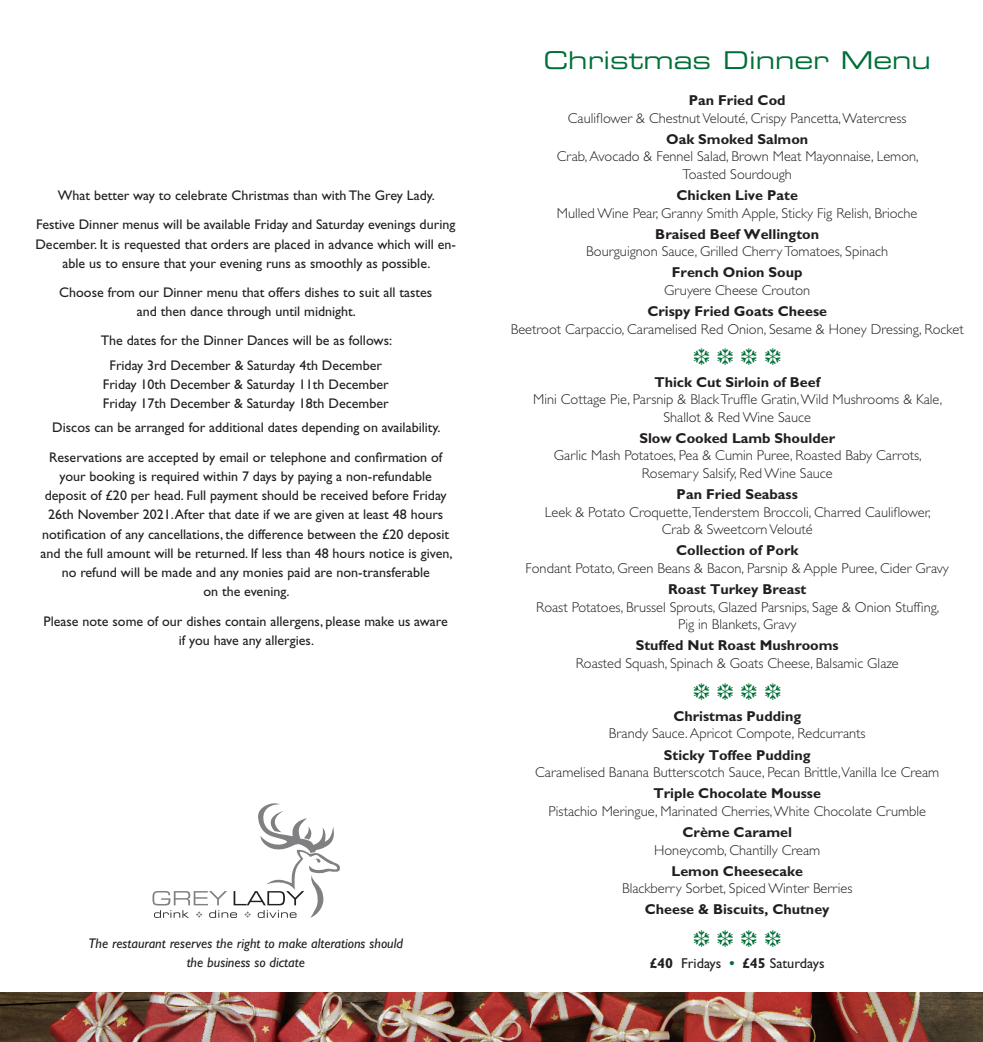
<style>
.page{position:relative;width:983px;height:1042px;background:#fff}
.page>*{position:absolute;margin:0;border:0;box-sizing:border-box;transform-origin:0 0}
.t1{font:24.5px "Eurostile Extended Two";color:#006f37}
.t2{font:24.5px "Zapf Dingbats ITC";color:#006f37}
.t3{font:300 14.35px/17.5px "Gill Sans";color:#231f20;text-align:center}
.t4{font:700 14.35px "M Gill Sans";color:#231f20}
.t5{font:14.35px "Gill Sans";color:#231f20}
.t6{font:14px/19.2px "Gill Sans";color:#231f20;text-align:center}
.t7{font:italic 14px/19.2px "Gill Sans";color:#231f20;text-align:center}
.s1{font-family:"M Gill Sans";font-weight:700}
.s2{font-family:"M Gill Sans";font-weight:700;color:#006f37}
</style>
<div class="page">
<svg style="left:152px;top:803px;width:188px;height:115px"></svg>
<img style="left:0;top:992px;width:982px;height:50px">
<p class="t6" style="left:58px;top:186px;width:378px">What better way to celebrate Christmas than with The Grey Lady.</p>
<p class="t6" style="left:35px;top:215px;width:422px">Festive Dinner menus will be available Friday and Saturday evenings during<br>December. It is requested that orders are placed in advance which will en&shy;able us to ensure that your evening runs as smoothly as possible.</p>
<p class="t6" style="left:59px;top:283px;width:374px">Choose from our Dinner menu that offers dishes to suit all tastes and then dance through until midnight.</p>
<p class="t6" style="left:101px;top:331px;width:293px">The dates for the Dinner Dances will be as follows:</p>
<p class="t6" style="left:103px;top:355px;width:287px">Friday 3rd December &amp; Saturday 4th December<br>Friday 10th December &amp; Saturday 11th December<br>Friday 17th December &amp; Saturday 18th December</p>
<p class="t6" style="left:52px;top:418px;width:390px">Discos can be arranged for additional dates depending on availability.</p>
<p class="t6" style="left:40px;top:447px;width:413px">Reservations are accepted by email or telephone and confirmation of your booking is required within 7 days by paying a non-refundable deposit of £20 per head. Full payment should be received before Friday 26th November 2021. After that date if we are given at least 48 hours notification of any cancellations, the difference between the £20 deposit and the full amount will be returned. If less than 48 hours notice is given, no refund will be made and any monies paid are non-transferable<br>on the evening.</p>
<p class="t6" style="left:44px;top:611px;width:405px">Please note some of our dishes contain allergens, please make us aware if you have any allergies.</p>
<p class="t7" style="left:88px;top:933px;width:316px">The restaurant reserves the right to make alterations should the business so dictate</p>
<p class="t1" style="left:543px;top:43px;width:389px">Christmas Dinner Menu</p>
<p class="t3" style="left:567px;top:91px;width:340px"><span class="s1">Pan Fried Cod<br></span>Cauliflower &amp; Chestnut Velouté, Crispy Pancetta, Watercress</p>
<p class="t3" style="left:556px;top:130px;width:363px"><span class="s1">Oak Smoked Salmon<br></span>Crab, Avocado &amp; Fennel Salad, Brown Meat Mayonnaise, Lemon,<br>Toasted Sourdough</p>
<p class="t3" style="left:557px;top:186px;width:362px"><span class="s1">Chicken Live Pate<br></span>Mulled Wine Pear, Granny Smith Apple, Sticky Fig Relish, Brioche</p>
<p class="t3" style="left:586px;top:225px;width:303px"><span class="s1">Braised Beef Wellington<br></span>Bourguignon Sauce, Grilled Cherry Tomatoes, Spinach</p>
<p class="t3" style="left:664px;top:264px;width:147px"><span class="s1">French Onion Soup<br></span>Gruyere Cheese Crouton</p>
<p class="t3" style="left:510px;top:303px;width:454px"><span class="s1">Crispy Fried Goats Cheese<br></span>Beetroot Carpaccio, Caramelised Red Onion, Sesame &amp; Honey Dressing, Rocket</p>
<p class="t2" style="left:693px;top:345px;width:89px">❆ ❆ ❆ ❆</p>
<p class="t3" style="left:533px;top:373px;width:410px"><span class="s1">Thick Cut Sirloin of Beef<br></span>Mini Cottage Pie, Parsnip &amp; Black Truffle Gratin, Wild Mushrooms &amp; Kale,<br>Shallot &amp; Red Wine Sauce</p>
<p class="t3" style="left:553px;top:429px;width:369px"><span class="s1">Slow Cooked Lamb Shoulder<br></span>Garlic Mash Potatoes, Pea &amp; Cumin Puree, Roasted Baby Carrots,<br>Rosemary Salsify, Red Wine Sauce</p>
<p class="t3" style="left:544px;top:485px;width:387px"><span class="s1">Pan Fried Seabass<br></span>Leek &amp; Potato Croquette,Tenderstem Broccoli, Charred Cauliflower,<br>Crab &amp; Sweetcorn Velouté</p>
<p class="t3" style="left:525px;top:542px;width:425px"><span class="s1">Collection of Pork<br></span>Fondant Potato, Green Beans &amp; Bacon, Parsnip &amp; Apple Puree, Cider Gravy</p>
<p class="t3" style="left:536px;top:580px;width:404px"><span class="s1">Roast Turkey Breast<br></span>Roast Potatoes, Brussel Sprouts, Glazed Parsnips, Sage &amp; Onion Stuffing,<br>Pig in Blankets, Gravy</p>
<p class="t3" style="left:575px;top:637px;width:324px"><span class="s1">Stuffed Nut Roast Mushrooms<br></span>Roasted Squash, Spinach &amp; Goats Cheese, Balsamic Glaze</p>
<p class="t2" style="left:693px;top:679px;width:89px">❆ ❆ ❆ ❆</p>
<p class="t3" style="left:608px;top:707px;width:258px"><span class="s1">Christmas Pudding<br></span>Brandy Sauce. Apricot Compote, Redcurrants</p>
<p class="t3" style="left:535px;top:746px;width:405px"><span class="s1">Sticky Toffee Pudding<br></span>Caramelised Banana Butterscotch Sauce, Pecan Brittle,Vanilla Ice Cream</p>
<p class="t3" style="left:548px;top:785px;width:379px"><span class="s1">Triple Chocolate Mousse<br></span>Pistachio Meringue, Marinated Cherries, White Chocolate Crumble</p>
<p class="t3" style="left:654px;top:823px;width:167px"><span class="s1">Crème Caramel<br></span>Honeycomb, Chantilly Cream</p>
<p class="t3" style="left:622px;top:862px;width:232px"><span class="s1">Lemon Cheesecake<br></span>Blackberry Sorbet, Spiced Winter Berries</p>
<p class="t4" style="left:644px;top:901px;width:186px">Cheese &amp; Biscuits, Chutney</p>
<p class="t2" style="left:693px;top:926px;width:89px">❆ ❆ ❆ ❆</p>
<p class="t5" style="left:649px;top:955px;width:176px"><span class="s1">£40</span> Fridays <span class="s2">•</span> <span class="s1">£45</span> Saturdays</p>
</div>
